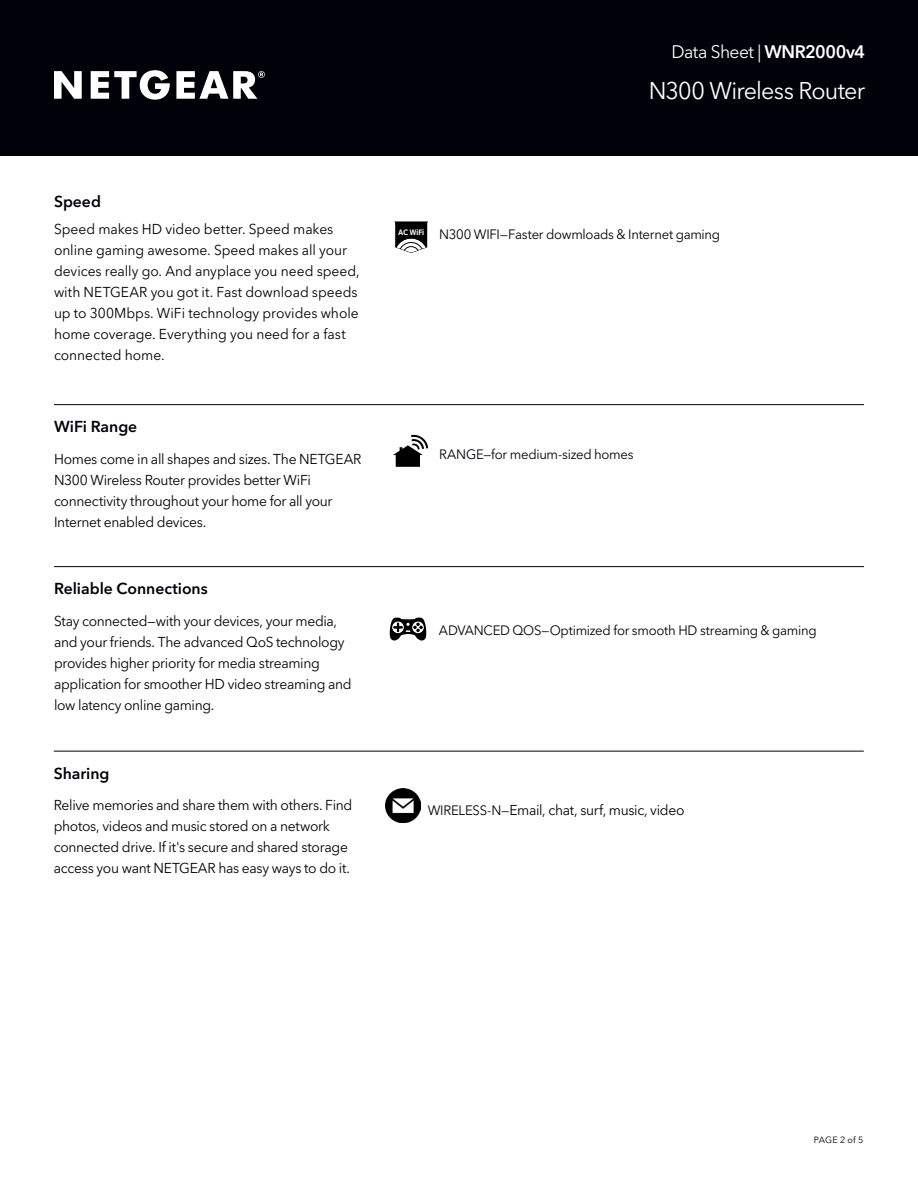
<style>
.page{position:relative;width:918px;height:1188px;background:#fff}
.page>*{position:absolute;margin:0;border:0;box-sizing:border-box;transform-origin:0 0}
.t1{font:24px "Avenir Next LT Pro";letter-spacing:-.035em;color:#fff}
.t2{font:18px "Avenir Next LT Pro";letter-spacing:-.03em;color:#fff}
.Sub_Heads_Red_with_R{font:600 15.75px "Avenir Next LT Pro";color:#000108}
.Sub_Heads{font:600 15.75px "Avenir Next LT Pro";color:#000108}
.Body_Copy{font:14.25px/21px "Avenir Next LT Pro";letter-spacing:-.02em;color:#000001}
.Feature_bullets{font:14.25px "Avenir Next LT Pro";letter-spacing:-.025em;color:#000001}
.Body_Copy-2{font:13.5px "Avenir Next LT Pro";letter-spacing:-.02em;color:#000108}
.Feature_bullets-2{font:13.5px "Avenir Next LT Pro";letter-spacing:-.02em;color:#000108}
.t3{font:9px "Avenir Next LT Pro";letter-spacing:.015em;color:#000001}
.t4{font:700 8.25px "Foundry Sterling";letter-spacing:-.025em;color:#fff;scale:.96 1}
.s1{font-weight:600}
.s2{font-size:13.5px;color:#000108}
</style>
<div class="page">
<div style="left:0;top:0;width:918px;height:156px;background:#000108"></div>
<svg style="left:54px;top:70px;width:211px;height:30px"></svg>
<hr style="left:54px;top:404px;width:810px;height:1px;background:#000108">
<hr style="left:54px;top:566px;width:810px;height:1px;background:#000108">
<svg style="left:390px;top:618px;width:36px;height:22px"></svg>
<hr style="left:54px;top:751px;width:810px;height:1px;background:#000108">
<svg style="left:393px;top:435px;width:35px;height:32px"></svg>
<svg style="left:394px;top:221px;width:34px;height:32px"></svg>
<img style="left:386px;top:789px;width:34px;height:34px">
<p class="t2" style="left:671px;top:41px;width:195px">Data Sheet | <span class="s1">WNR2000v4</span></p>
<p class="Sub_Heads" style="left:54px;top:192px;width:48px">Speed</p>
<p class="Body_Copy" style="left:54px;top:219px;width:307px">Speed makes HD video better. Speed makes online gaming awesome. Speed makes all your devices really go. And anyplace you need speed, with NETGEAR you got it. Fast download speeds up to 300Mbps. WiFi technology provides whole home coverage. Everything you need for a fast connected home.</p>
<h1 class="t1" style="left:649px;top:76px;width:218px">N300 Wireless Router</h1>
<p class="t4" style="left:398px;top:227px;width:29px">AC WiFi</p>
<p class="Body_Copy-2" style="left:439px;top:226px;width:282px">N300 WIFI—Faster dowmloads &amp; Internet gaming</p>
<p class="Sub_Heads_Red_with_R" style="left:54px;top:417px;width:85px">WiFi Range</p>
<p class="Body_Copy" style="left:54px;top:448px;width:309px">Homes come in all shapes and sizes. The NETGEAR</p>
<p class="Body_Copy-2" style="left:439px;top:446px;width:196px">RANGE—for medium-sized homes</p>
<p class="Body_Copy" style="left:54px;top:469px;width:280px">N300 Wireless Router provides better WiFi connectivity throughout your home for all your<br>Internet enabled devices.</p>
<p class="Sub_Heads_Red_with_R" style="left:54px;top:579px;width:155px">Reliable Connections</p>
<p class="Body_Copy" style="left:54px;top:610px;width:299px">Stay connected—with your devices, your media, and your friends. The advanced QoS technology provides higher priority for media streaming application for smoother HD video streaming and low latency online gaming.</p>
<p class="Sub_Heads_Red_with_R" style="left:54px;top:763px;width:57px">Sharing</p>
<p class="Body_Copy" style="left:54px;top:795px;width:300px">Relive memories and share them with others. Find photos, videos and music stored on a network connected drive. If it's secure and shared storage access you want NETGEAR has easy ways to do it.</p>
<p class="Feature_bullets-2" style="left:439px;top:622px;width:379px">ADVANCED QOS—Optimized for smooth HD streaming &amp; gaming</p>
<p class="Feature_bullets" style="left:428px;top:801px;width:258px"><span class="s2">WIRELESS-N—</span>Email, chat, surf, music, video</p>
<p class="t3" style="left:814px;top:1134px;width:51px">PAGE 2 of 5</p>
</div>
